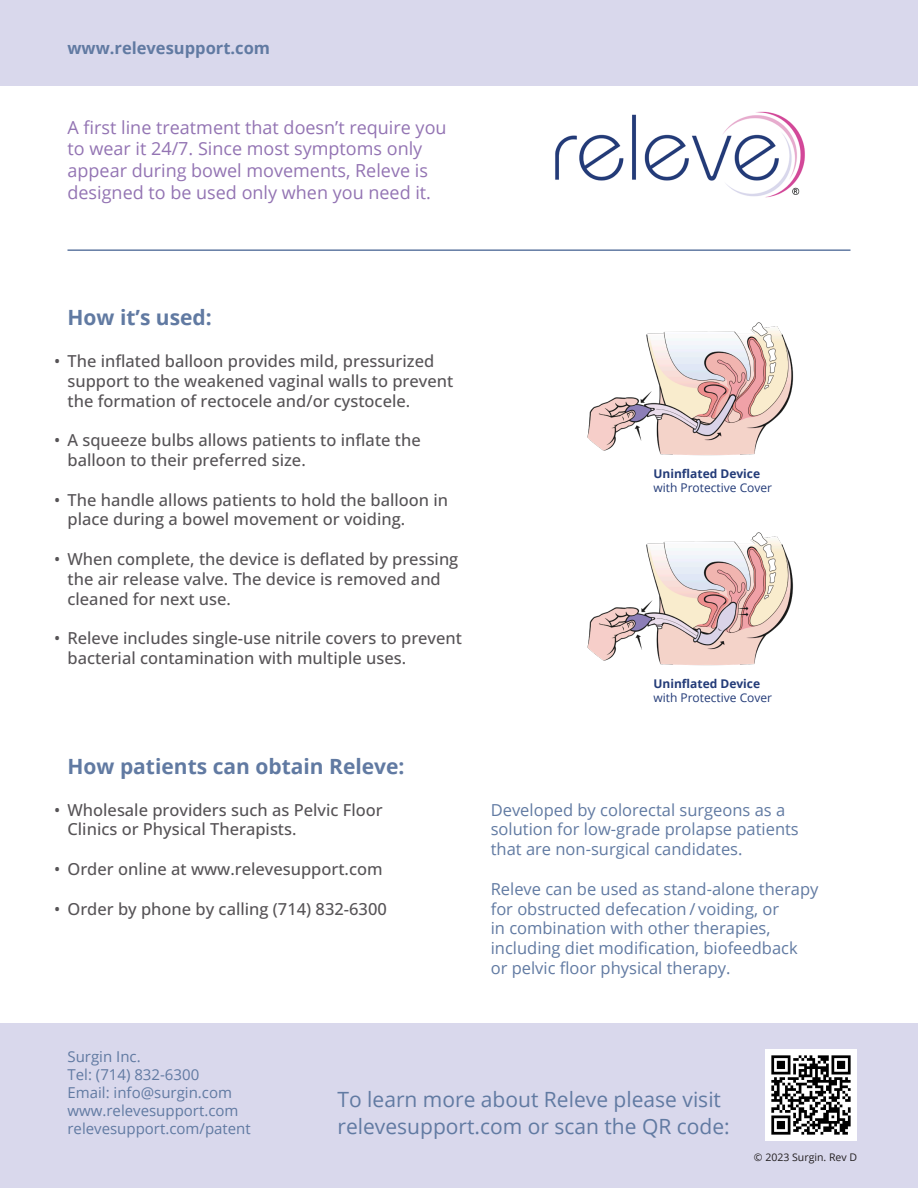
<style>
.page{position:relative;width:918px;height:1188px;background:#fff}
.page>*{position:absolute;margin:0;border:0;box-sizing:border-box;transform-origin:0 0}
.t1{font:21px/27px "Open Sans";color:#617aa2}
.t2{font:700 21px "Open Sans";color:#617aa2}
.t3{font:18px/21.6px "Open Sans";color:#9374b3}
.t4{font:500 16.5px/19.8px "Open Sans";color:#565356}
.t5{font:16.5px/19.8px "Open Sans";color:#617aa2}
.t6{font:700 16.5px "Open Sans";color:#617aa2}
.t7{font:15px "Open Sans";color:#617aa2}
.t8{font:12px/14.4px "Open Sans";color:#233b78}
.t9{font:10.5px "Open Sans";color:#231f20}
.s1{font-weight:700}
</style>
<div class="page">
<div style="left:0;top:1024px;width:918px;height:164px;background:#d9d8ec"></div>
<div style="left:0;top:0;width:918px;height:85px;background:#d9d8ec"></div>
<div style="left:765px;top:1049px;width:92px;height:92px;background:#fff"></div>
<img style="left:771px;top:1055px;width:80px;height:80px">
<img style="left:587px;top:322px;width:207px;height:134px">
<img style="left:587px;top:532px;width:206px;height:134px">
<img style="left:555px;top:111px;width:250px;height:87px">
<hr style="left:68px;top:249px;width:782px;height:2px;background:#617aa2">
<p class="t6" style="left:68px;top:36px;width:204px">www.relevesupport.com</p>
<p class="t3" style="left:68px;top:116px;width:381px">A first line treatment that doesn’t require you to wear it 24/7. Since most symptoms only appear during bowel movements, Releve is designed to be used only when you need it.</p>
<p class="t2" style="left:68px;top:303px;width:146px">How it’s used:</p>
<p class="t4" style="left:68px;top:351px;width:387px;text-indent:-14px">• The inflated balloon provides mild, pressurized support to the weakened vaginal walls to prevent the formation of rectocele and/or cystocele.</p>
<p class="t4" style="left:68px;top:430px;width:355px;text-indent:-14px">• A squeeze bulbs allows patients to inflate the balloon to their preferred size.</p>
<p class="t4" style="left:68px;top:489px;width:382px;text-indent:-14px">• The handle allows patients to hold the balloon in place during a bowel movement or voiding.</p>
<p class="t4" style="left:68px;top:549px;width:392px;text-indent:-14px">• When complete, the device is deflated by pressing the air release valve. The device is removed and cleaned for next use.</p>
<p class="t4" style="left:68px;top:628px;width:396px;text-indent:-14px">• Releve includes single-use nitrile covers to prevent bacterial contamination with multiple uses.</p>
<p class="t2" style="left:68px;top:752px;width:339px">How patients can obtain Releve:</p>
<p class="t4" style="left:68px;top:799px;width:317px;text-indent:-14px">• Wholesale providers such as Pelvic Floor<br>Clinics or Physical Therapists.</p>
<p class="t4" style="left:54px;top:859px;width:330px">• Order online at www.relevesupport.com</p>
<p class="t4" style="left:54px;top:898px;width:334px">• Order by phone by calling (714) 832-6300</p>
<p class="t8" style="left:653px;top:466px;width:120px"><span class="s1">Uninflated Device </span>with Protective Cover</p>
<p class="t8" style="left:653px;top:676px;width:120px"><span class="s1">Uninflated Device </span>with Protective Cover</p>
<p class="t5" style="left:491px;top:799px;width:310px">Developed by colorectal surgeons as a solution for low-grade prolapse patients that are non-surgical candidates.</p>
<p class="t5" style="left:491px;top:879px;width:329px">Releve can be used as stand-alone therapy for obstructed defecation / voiding, or<br>in combination with other therapies, including diet modification, biofeedback or pelvic floor physical therapy.</p>
<p class="t7" style="left:68px;top:1046px;width:75px">Surgin Inc.</p>
<p class="t7" style="left:68px;top:1064px;width:133px">Tel: (714) 832-6300</p>
<p class="t7" style="left:68px;top:1082px;width:166px">Email: info@surgin.com</p>
<p class="t7" style="left:68px;top:1100px;width:173px">www.relevesupport.com</p>
<p class="t7" style="left:68px;top:1118px;width:185px">relevesupport.com/patent</p>
<p class="t1" style="left:338px;top:1085px;width:394px">To learn more about Releve please visit relevesupport.com or scan the QR code:</p>
<p class="t9" style="left:754px;top:1150px;width:105px">© 2023 Surgin. Rev D</p>
</div>
